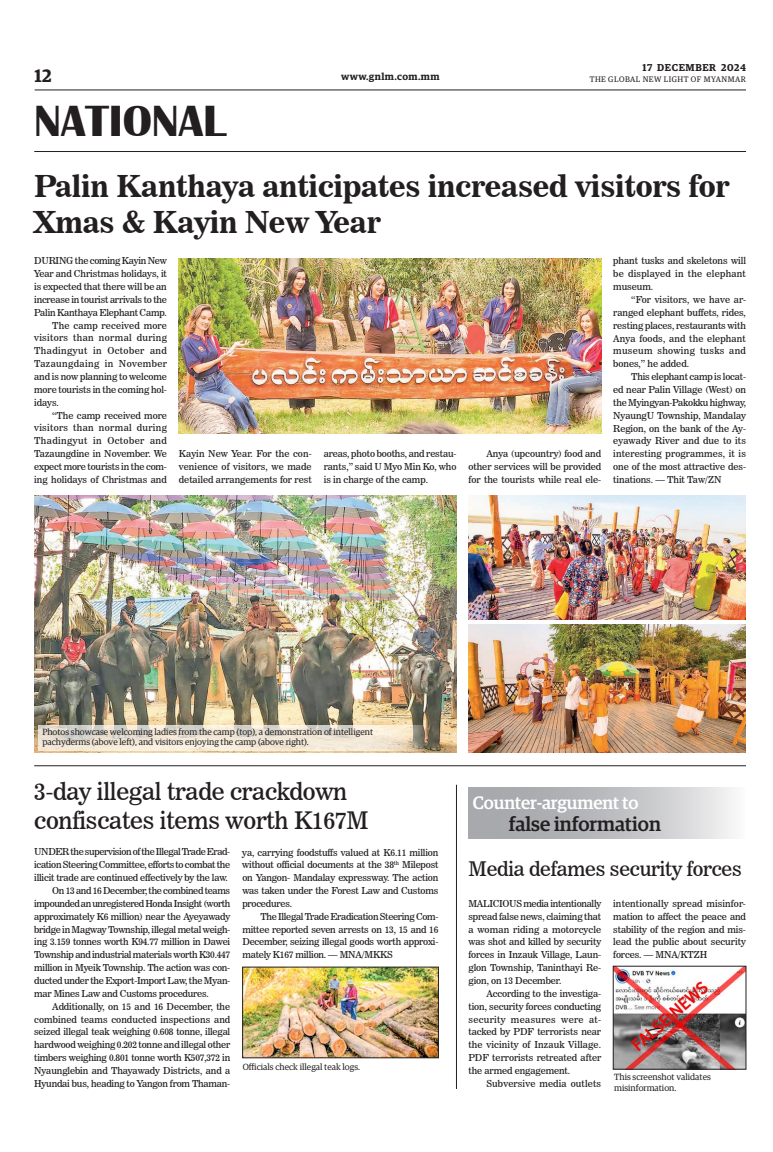
<style>
.page{position:relative;width:773px;height:1152px;background:#fff}
.page>*{position:absolute;margin:0;border:0;box-sizing:border-box;transform-origin:0 0}
.t1{font:700 45px "Britannic";color:#231f20}
._1_Clm_Head{font:30px/36px "News 706 BT Bold C";letter-spacing:-.01em;color:#231f20}
._1_Clm_Head-2{font:24px/28.8px "News 706 BT Roman C";letter-spacing:-.01em;color:#231f20}
._1_Clm_Head-3{font:20px "News 706 BT Roman C";letter-spacing:-.01em;color:#231f20}
.t2{font:500 20px "Guardian Egyp";color:#231f20}
._1_Clm_Head-4{font:500 18px "Guardian Egyp";letter-spacing:-.01em;color:#fff}
.t3{font:600 18px "Guardian Egyp";color:#231f20}
.t4{font:600 10px "Guardian Egyp";letter-spacing:.055em;color:#231f20}
._2nd_Body{font:9.5px/12.9px "News 706 BT Roman C";letter-spacing:-.005em;color:#231f20;text-align:justify}
.Normal_Para{font:9.5px/12.9px "News 706 BT Roman C";letter-spacing:-.02em;color:#231f20;text-align:justify}
._2nd_Body-2{font:9.5px "News 706 BT Roman C";letter-spacing:.015em;color:#231f20}
.t5{font:9px/10.8px "Guardian Egyp";color:#231f20}
.t6{font:8px "Guardian Egyp";letter-spacing:.06em;color:#231f20}
</style>
<div class="page">
<hr style="left:35px;top:89px;width:711px;height:1px;background:#231f20">
<hr style="left:34px;top:151px;width:712px;height:1px;background:#231f20">
<svg style="left:468px;top:788px;width:264px;height:51px;background:#bfc0c3"></svg>
<img style="left:179px;top:258px;width:422px;height:176px">
<img style="left:34px;top:496px;width:422px;height:257px">
<img style="left:468px;top:496px;width:278px;height:123px">
<img style="left:468px;top:624px;width:278px;height:129px">
<svg style="left:38px;top:726px;width:417px;height:25px;background:#e4daca"></svg>
<hr style="left:34px;top:766px;width:712px;height:1px;background:#231f20">
<img style="left:615px;top:968px;width:129px;height:99px">
<div style="left:613px;top:966px;width:133px;height:103px;border:1px solid #231f20"></div>
<hr style="left:456px;top:785px;width:1px;height:304px;background:#231f20">
<img style="left:244px;top:969px;width:192px;height:87px">
<div style="left:242px;top:967px;width:196px;height:91px;border:1px solid #231f20"></div>
<h3 class="t3" style="left:35px;top:63px;width:18px">12</h3>
<h1 class="t1" style="left:34px;top:96px;width:193px">NATIONAL</h1>
<p class="t4" style="left:642px;top:60px;width:105px">17 DECEMBER 2024</p>
<p class="t4" style="left:341px;top:69px;width:100px">www.gnlm.com.mm</p>
<p class="t6" style="left:589px;top:74px;width:158px">THE GLOBAL NEW LIGHT OF MYANMAR</p>
<p class="_1_Clm_Head" style="left:34px;top:168px;width:697px">Palin Kanthaya anticipates increased visitors for<br>Xmas &amp; Kayin New Year</p>
<p class="Normal_Para" style="left:34px;top:254px;width:134px">DURING the coming Kayin New Year and Christmas holidays, it is expected that there will be an increase in tourist arrivals to the Palin Kanthaya Elephant Camp.</p>
<p class="_2nd_Body" style="left:34px;top:319px;width:134px;text-indent:18px">The camp received more visitors than normal during Thadingyut in October and Tazaungdaing in November and is now planning to welcome more tourists in the coming hol&shy;idays.</p>
<p class="_2nd_Body" style="left:34px;top:409px;width:134px;text-indent:18px">“The camp received more visitors than normal during Thadingyut in October and Tazaungdine in November. We expect more tourists in the com&shy;ing holidays of Christmas and</p>
<p class="_2nd_Body" style="left:179px;top:447px;width:134px">Kayin New Year. For the con&shy;venience of visitors, we made detailed arrangements for rest</p>
<p class="_2nd_Body" style="left:324px;top:447px;width:134px">areas, photo booths, and restau&shy;rants,” said U Myo Min Ko, who is in charge of the camp.</p>
<p class="_2nd_Body" style="left:468px;top:447px;width:134px;text-indent:18px">Anya (upcountry) food and other services will be provided for the tourists while real ele-</p>
<p class="_2nd_Body" style="left:613px;top:255px;width:134px">phant tusks and skeletons will be displayed in the elephant museum.</p>
<p class="_2nd_Body" style="left:613px;top:293px;width:134px;text-indent:18px">“For visitors, we have ar&shy;ranged elephant buffets, rides, resting places, restaurants with Anya foods, and the elephant museum showing tusks and bones,” he added.</p>
<p class="_2nd_Body" style="left:613px;top:370px;width:134px;text-indent:18px">This elephant camp is locat&shy;ed near Palin Village (West) on the Myingyan-Pakokku highway, NyaungU Township, Mandalay Region, on the bank of the Ay&shy;eyawady River and due to its interesting programmes, it is one of the most attractive des&shy;tinations. — Thit Taw/ZN</p>
<p class="t5" style="left:42px;top:725px;width:332px">Photos showcase welcoming ladies from the camp (top), a demonstration of intelligent pachyderms (above left), and visitors enjoying the camp (above right).</p>
<p class="_1_Clm_Head-2" style="left:34px;top:777px;width:336px">3-day illegal trade crackdown confiscates items worth K167M</p>
<p class="Normal_Para" style="left:34px;top:846px;width:197px">UNDER the supervision of the Illegal Trade Erad&shy;ication Steering Committee, efforts to combat the illicit trade are continued effectively by the law.</p>
<p class="_2nd_Body" style="left:34px;top:884px;width:198px;text-indent:18px">On 13 and 16 December, the combined teams impounded an unregistered Honda Insight (worth approximately K6 million) near the Ayeyawady bridge in Magway Township, illegal metal weigh&shy;ing 3.159 tonnes worth K94.77 million in Dawei Township and industrial materials worth K30.447 million in Myeik Township. The action was con&shy;ducted under the Export-Import Law, the Myan&shy;mar Mines Law and Customs procedures.</p>
<p class="_2nd_Body" style="left:34px;top:1000px;width:198px;text-indent:18px">Additionally, on 15 and 16 December, the combined teams conducted inspections and seized illegal teak weighing 0.608 tonne, illegal hardwood weighing 0.202 tonne and illegal other timbers weighing 0.801 tonne worth K507,372 in Nyaunglebin and Thayawady Districts, and a Hyundai bus, heading to Yangon from Thaman-</p>
<p class="_2nd_Body" style="left:242px;top:846px;width:198px">ya, carrying foodstuffs valued at K6.11 million without official documents at the 38<sup>th</sup> Milepost on Yangon- Mandalay expressway. The action was taken under the Forest Law and Customs procedures.</p>
<p class="_2nd_Body" style="left:242px;top:910px;width:197px;text-indent:18px">The Illegal Trade Eradication Steering Com&shy;mittee reported seven arrests on 13, 15 and 16<br>December, seizing illegal goods worth approxi&shy;mately K167 million. — MNA/MKKS</p>
<p class="t5" style="left:243px;top:1061px;width:119px">Officials check illegal teak logs.</p>
<p class="_1_Clm_Head-4" style="left:473px;top:790px;width:167px">Counter-argument to</p>
<p class="t2" style="left:509px;top:810px;width:154px">false information</p>
<p class="_1_Clm_Head-3" style="left:468px;top:857px;width:275px">Media defames security forces</p>
<p class="Normal_Para" style="left:468px;top:897px;width:134px">MALICIOUS media intentionally spread false news, claiming that a woman riding a motorcycle was shot and killed by security forces in Inzauk Village, Laun&shy;glon Township, Taninthayi Re&shy;gion, on 13 December.</p>
<p class="_2nd_Body" style="left:468px;top:987px;width:134px;text-indent:18px">According to the investiga&shy;tion, security forces conducting security measures were at&shy;tacked by PDF terrorists near the vicinity of Inzauk Village.<br>PDF terrorists retreated after the armed engagement.</p>
<p class="_2nd_Body-2" style="left:486px;top:1078px;width:116px">Subversive media outlets</p>
<p class="_2nd_Body" style="left:613px;top:897px;width:134px">intentionally spread misinfor&shy;mation to affect the peace and stability of the region and mis&shy;lead the public about security forces. — MNA/KTZH</p>
<p class="t5" style="left:614px;top:1071px;width:98px">This screenshot validates misinformation.</p>
</div>
